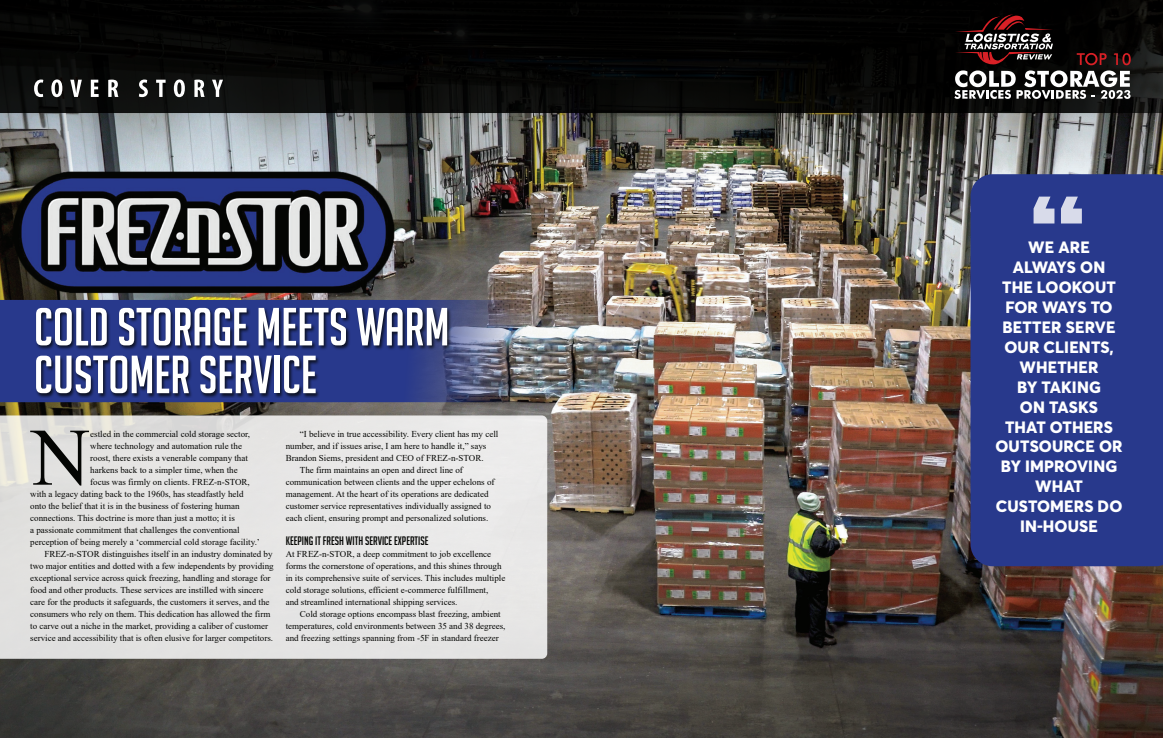
<style>
.page{position:relative;width:1163px;height:738px;background:#fff}
.page>*{position:absolute;margin:0;border:0;box-sizing:border-box;transform-origin:0 0}
.t1{font:81.5px "Times New Roman";color:#040503}
.t2{font:52.2px/47.7px "Big Noodle Titling";color:#fff}
.t3{font:800 16.2px/19.9px "Averta Std";letter-spacing:.01em;color:#fff;text-align:center}
.t4{font:12px "Big Noodle Titling";color:#040503}
.t5{font:9px/12px "Times New Roman";color:#040503}
</style>
<div class="page">
<img style="left:0;top:215px;width:970px;height:310px">
<img style="left:0;top:525px;width:1162px;height:212px">
<img style="left:0;top:113px;width:1162px;height:102px">
<img style="left:0;top:300px;width:547px;height:102px">
<svg style="left:0;top:0;width:1162px;height:113px;background:#050505"></svg>
<svg style="left:954px;top:14px;width:176px;height:85px;background:#403737"></svg>
<div style="left:0;top:415px;width:547px;height:243px;background:#e5e5e4"></div>
<svg style="left:34px;top:79px;width:189px;height:18px"></svg>
<div style="left:970px;top:174px;width:192px;height:392px;background:#28398c"></div>
<svg style="left:1033px;top:196px;width:48px;height:27px"></svg>
<div style="left:35px;top:306px;width:417px;height:92px;background:#040503;opacity:.75"></div>
<img style="left:0;top:161px;width:414px;height:157px">
<h2 class="t2" style="left:34px;top:303px;width:417px">COLD STORAGE MEETS WARM<br>CUSTOMER SERVICE</h2>
<h1 class="t1" style="left:31px;top:399px;width:60px">N</h1>
<p class="t5" style="left:90px;top:427px;width:161px">estled in the commercial cold storage sector,</p>
<p class="t5" style="left:90px;top:439px;width:153px">where technology and automation rule the</p>
<p class="t5" style="left:90px;top:451px;width:159px">roost, there exists a venerable company that</p>
<p class="t5" style="left:90px;top:463px;width:149px">harkens back to a simpler time, when the</p>
<p class="t5" style="left:90px;top:475px;width:161px">focus was firmly on clients. FREZ-n-STOR,</p>
<p class="t5" style="left:30px;top:487px;width:215px">with a legacy dating back to the 1960s, has steadfastly held</p>
<p class="t5" style="left:30px;top:499px;width:211px">onto the belief that it is in the business of fostering human</p>
<p class="t5" style="left:30px;top:511px;width:206px">connections. This doctrine is more than just a motto; it is</p>
<p class="t5" style="left:30px;top:523px;width:211px">a passionate commitment that challenges the conventional</p>
<p class="t5" style="left:30px;top:535px;width:231px">perception of being merely a ‘commercial cold storage facility.’</p>
<p class="t5" style="left:44px;top:547px;width:230px">FREZ-n-STOR distinguishes itself in an industry dominated by</p>
<p class="t5" style="left:30px;top:559px;width:245px">two major entities and dotted with a few independents by providing</p>
<p class="t5" style="left:30px;top:571px;width:242px">exceptional service across quick freezing, handling and storage for</p>
<p class="t5" style="left:30px;top:583px;width:235px">food and other products. These services are instilled with sincere</p>
<p class="t5" style="left:30px;top:595px;width:241px">care for the products it safeguards, the customers it serves, and the</p>
<p class="t5" style="left:30px;top:607px;width:242px">consumers who rely on them. This dedication has allowed the firm</p>
<p class="t5" style="left:30px;top:619px;width:239px">to carve out a niche in the market, providing a caliber of customer</p>
<p class="t5" style="left:30px;top:631px;width:244px">service and accessibility that is often elusive for larger competitors.</p>
<p class="t5" style="left:300px;top:427px;width:200px">“I believe in true accessibility. Every client has my cell</p>
<p class="t5" style="left:286px;top:439px;width:202px">number, and if issues arise, I am here to handle it,” says</p>
<p class="t5" style="left:286px;top:451px;width:199px">Brandon Siems, president and CEO of FREZ-n-STOR.</p>
<p class="t5" style="left:300px;top:463px;width:164px">The firm maintains an open and direct line of</p>
<p class="t5" style="left:286px;top:475px;width:210px">communication between clients and the upper echelons of</p>
<p class="t5" style="left:286px;top:487px;width:204px">management. At the heart of its operations are dedicated</p>
<p class="t5" style="left:286px;top:499px;width:207px">customer service representatives individually assigned to</p>
<p class="t5" style="left:286px;top:511px;width:204px">each client, ensuring prompt and personalized solutions.</p>
<h3 class="t4" style="left:286px;top:533px;width:144px">KEEPING IT FRESH WITH SERVICE EXPERTISE</h3>
<p class="t5" style="left:286px;top:547px;width:221px">At FREZ-n-STOR, a deep commitment to job excellence forms the cornerstone of operations, and this shines through in its comprehensive suite of services. This includes multiple cold storage solutions, efficient e-commerce fulfillment,<br>and streamlined international shipping services.</p>
<p class="t5" style="left:286px;top:607px;width:221px;text-indent:14px">Cold storage options encompass blast freezing, ambient temperatures, cold environments between 35 and 38 degrees, and freezing settings spanning from -5F in standard freezer</p>
<h3 class="t3" style="left:995px;top:237px;width:129px">WE ARE<br>ALWAYS ON<br>THE LOOKOUT<br>FOR WAYS TO<br>BETTER SERVE<br>OUR CLIENTS,<br>WHETHER<br>BY TAKING<br>ON TASKS<br>THAT OTHERS<br>OUTSOURCE OR<br>BY IMPROVING<br>WHAT<br>CUSTOMERS DO<br>IN-HOUSE</h3>
</div>
